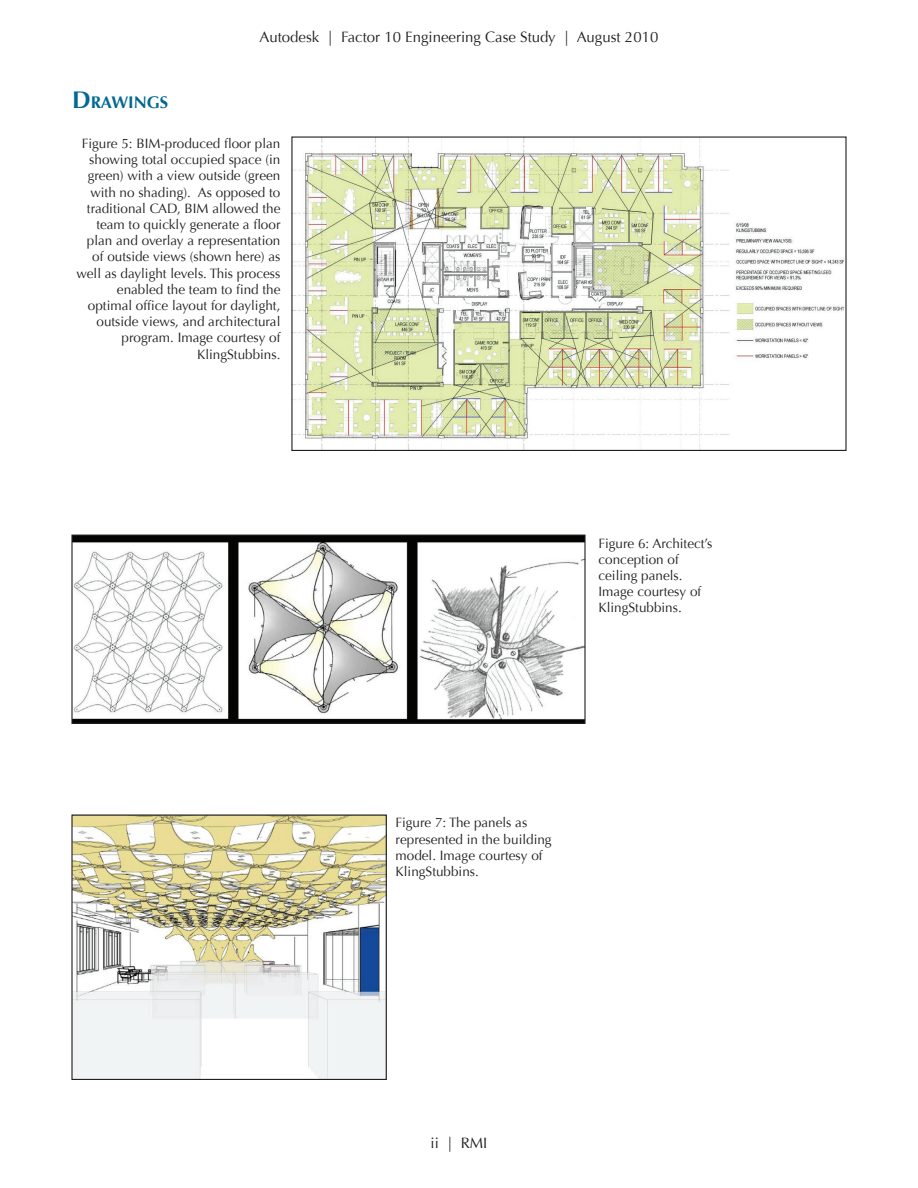
<style>
.page{position:relative;width:918px;height:1188px;background:#fff}
.page>*{position:absolute;margin:0;border:0;box-sizing:border-box;transform-origin:0 0}
.t1{font:700 16.8px "Optima";color:#006893}
.t2{font:15px "Optima";color:#231f20}
.t3{font:13.5px/16.2px "Optima";color:#231f20}
.s1{font-size:24px}
</style>
<div class="page">
<img style="left:293px;top:138px;width:552px;height:311px">
<img style="left:73px;top:537px;width:511px;height:185px">
<div style="left:71px;top:535px;width:515px;height:189px;border:1px solid #231f20"></div>
<img style="left:73px;top:816px;width:312px;height:262px">
<div style="left:71px;top:814px;width:316px;height:266px;border:1px solid #231f20"></div>
<p class="t1" style="left:72px;top:93px;width:98px"><span class="s1">D</span> RAWI NGS</p>
<p class="t2" style="left:260px;top:28px;width:400px">Autodesk | Factor 10 Engineering Case Study | August 2010</p>
<p class="t3" style="left:76px;top:135px;width:206px;text-align:right">Figure 5: BIM-produced floor plan showing total occupied space (in green) with a view outside (green with no shading). As opposed to traditional CAD, BIM allowed the team to quickly generate a floor plan and overlay a representation of outside views (shown here) as well as daylight levels. This process enabled the team to find the optimal office layout for daylight, outside views, and architectural program. Image courtesy of<br>KlingStubbins.</p>
<p class="t3" style="left:598px;top:535px;width:115px">Figure 6: Architect’s conception of ceiling panels.<br>Image courtesy of<br>KlingStubbins.</p>
<p class="t3" style="left:396px;top:815px;width:158px">Figure 7: The panels as represented in the building model. Image courtesy of<br>KlingStubbins.</p>
<p class="t2" style="left:431px;top:1134px;width:58px">ii | RMI</p>
</div>
